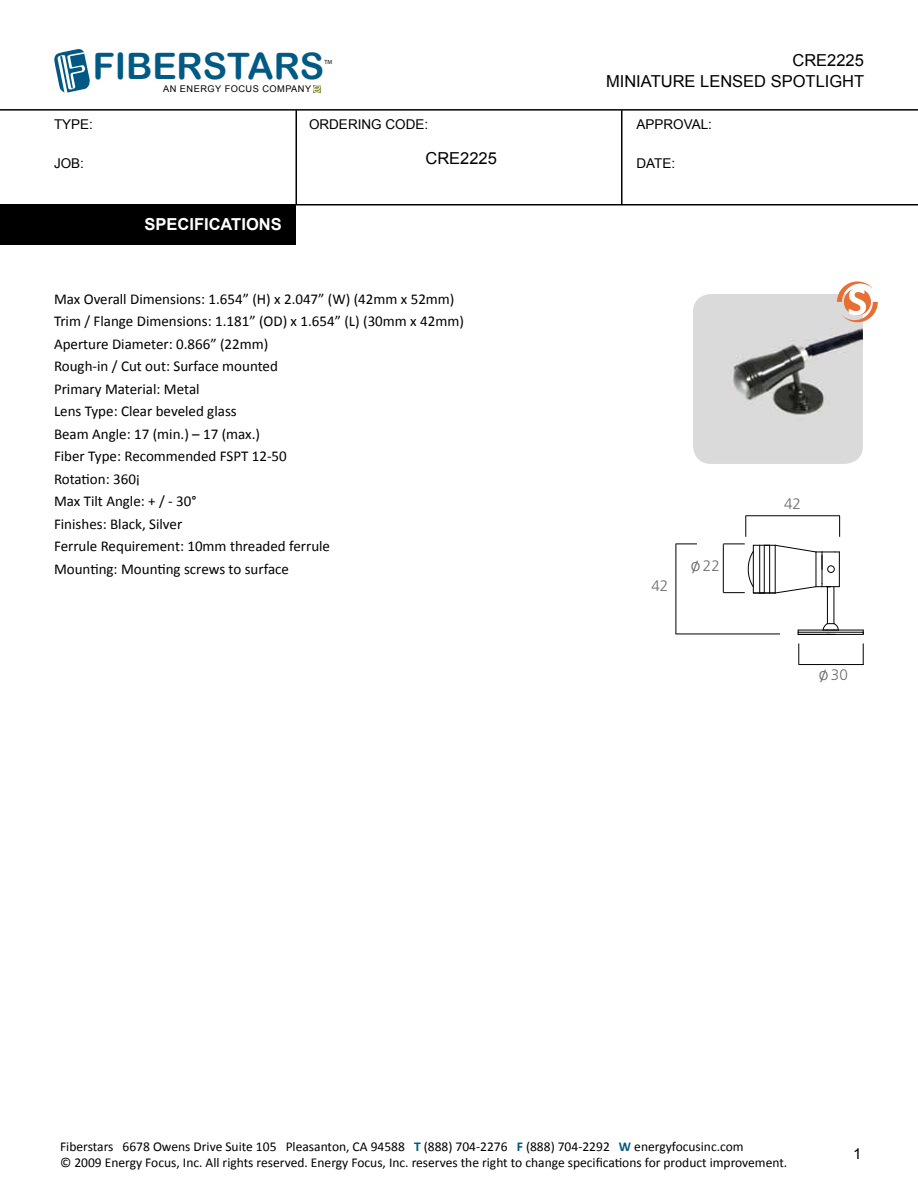
<style>
.page{position:relative;width:918px;height:1188px;background:#fff}
.page>*{position:absolute;margin:0;border:0;box-sizing:border-box;transform-origin:0 0}
.t1{font:36.45px "Arial Rounded MT Bold";color:#005a84}
.t2{font:300 17.4px "Frutiger";color:#6d6e71}
.t3{font:16.5px "Arial";color:#000}
.t4{font:700 16.5px "Arial";color:#fff}
.t5{font:300 15.15px "Frutiger";color:#6d6e71}
.t6{font:15px/22.5px "Calibri";color:#000}
.t7{font:15px "Arial";color:#000}
.t8{font:13.5px/16.2px "Calibri";color:#000}
.t9{font:13.5px "Arial";color:#000}
.t10{font:9.3px "Arial";letter-spacing:.05em;color:#000}
.t11{font:6px "Myriad Pro";color:#000}
.s1{color:#000}
.s2{font-size:15.15px}
.s3{font-weight:700;color:#005a84}
</style>
<div class="page">
<hr style="left:0;top:109px;width:918px;height:2px;background:#000">
<hr style="left:0;top:204px;width:918px;height:2px;background:#000">
<hr style="left:296px;top:110px;width:1px;height:94px;background:#000">
<hr style="left:621px;top:110px;width:1px;height:94px;background:#000">
<div style="left:0;top:204px;width:296px;height:41px;background:#000"></div>
<svg style="left:313px;top:85px;width:8px;height:8px"></svg>
<svg style="left:54px;top:49px;width:36px;height:44px"></svg>
<hr style="left:676px;top:544px;width:1px;height:90px;background:#000">
<hr style="left:676px;top:634px;width:104px;height:1px;background:#000">
<svg style="left:676px;top:544px;width:21px;height:1px"></svg>
<hr style="left:746px;top:516px;width:94px;height:1px;background:#000">
<svg style="left:746px;top:516px;width:1px;height:21px"></svg>
<svg style="left:839px;top:516px;width:1px;height:21px"></svg>
<hr style="left:839px;top:552px;width:1px;height:35px;background:#000">
<hr style="left:798px;top:634px;width:57px;height:1px;background:#000">
<hr style="left:798px;top:632px;width:65px;height:1px;background:#000">
<hr style="left:798px;top:630px;width:65px;height:1px;background:#000">
<svg style="left:855px;top:630px;width:9px;height:5px"></svg>
<hr style="left:827px;top:587px;width:1px;height:37px;background:#000">
<hr style="left:834px;top:587px;width:1px;height:37px;background:#000">
<svg style="left:823px;top:623px;width:16px;height:12px"></svg>
<svg style="left:723px;top:544px;width:116px;height:50px"></svg>
<hr style="left:769px;top:545px;width:1px;height:48px;background:#000">
<hr style="left:799px;top:664px;width:64px;height:1px;background:#000">
<svg style="left:799px;top:643px;width:1px;height:22px"></svg>
<svg style="left:863px;top:643px;width:1px;height:22px"></svg>
<img style="left:693px;top:294px;width:170px;height:170px">
<svg style="left:837px;top:281px;width:41px;height:41px"></svg>
<h1 class="t1" style="left:93px;top:44px;width:233px">FIBERSTARS</h1>
<p class="t10" style="left:163px;top:83px;width:150px">AN ENERGY FOCUS COMPANY</p>
<p class="t11" style="left:324px;top:58px;width:9px">TM</p>
<p class="t9" style="left:54px;top:115px;width:41px">TYPE:</p>
<p class="t9" style="left:54px;top:154px;width:32px">JOB:</p>
<p class="t9" style="left:309px;top:115px;width:121px">ORDERING CODE:</p>
<p class="t3" style="left:425px;top:147px;width:73px">CRE2225</p>
<p class="t4" style="left:145px;top:214px;width:152px">SPECIFICATIONS <span class="s1">.</span></p>
<p class="t6" style="left:54px;top:287px;width:411px">Max Overall Dimensions: 1.654” (H) x 2.047” (W) (42mm x 52mm)<br>Trim / Flange Dimensions: 1.181” (OD) x 1.654” (L) (30mm x 42mm)<br>Aperture Diameter: 0.866” (22mm)<br>Rough-in / Cut out: Surface mounted<br>Primary Material: Metal<br>Lens Type: Clear beveled glass<br>Beam Angle: 17 (min.) – 17 (max.)<br>Fiber Type: Recommended FSPT 12-50<br>Rotation: 360¡<br>Max Tilt Angle: + / - 30°<br>Finishes: Black, Silver<br>Ferrule Requirement: 10mm threaded ferrule<br>Mounting: Mounting screws to surface</p>
<p class="t3" style="left:792px;top:49px;width:73px">CRE2225</p>
<p class="t3" style="left:606px;top:70px;width:23px">MINIAT</p>
<p class="t3" style="left:661px;top:70px;width:121px">URE LENSED SPOTLIG</p>
<p class="t3" style="left:842px;top:70px;width:23px">HT</p>
<p class="t9" style="left:636px;top:115px;width:77px">APPROVAL:</p>
<p class="t9" style="left:636px;top:154px;width:40px">DATE:</p>
<p class="t5" style="left:652px;top:577px;width:18px">42</p>
<p class="t2" style="left:691px;top:556px;width:30px">o/ <span class="s2">22</span></p>
<p class="t5" style="left:784px;top:496px;width:18px">42</p>
<p class="t2" style="left:819px;top:665px;width:30px">o/ <span class="s2">30</span></p>
<p class="t8" style="left:60px;top:1138px;width:729px">Fiberstars 6678 Owens Drive Suite 105 Pleasanton, CA 94588 <span class="s3">T</span> (888) 704-2276 <span class="s3">F</span> (888) 704-2292 <span class="s3">W</span> energyfocusinc.com<br>© 2009 Energy Focus, Inc. All rights reserved. Energy Focus, Inc. reserves the right to change specifications for product improvement.</p>
<p class="t7" style="left:853px;top:1144px;width:10px">1</p>
</div>
